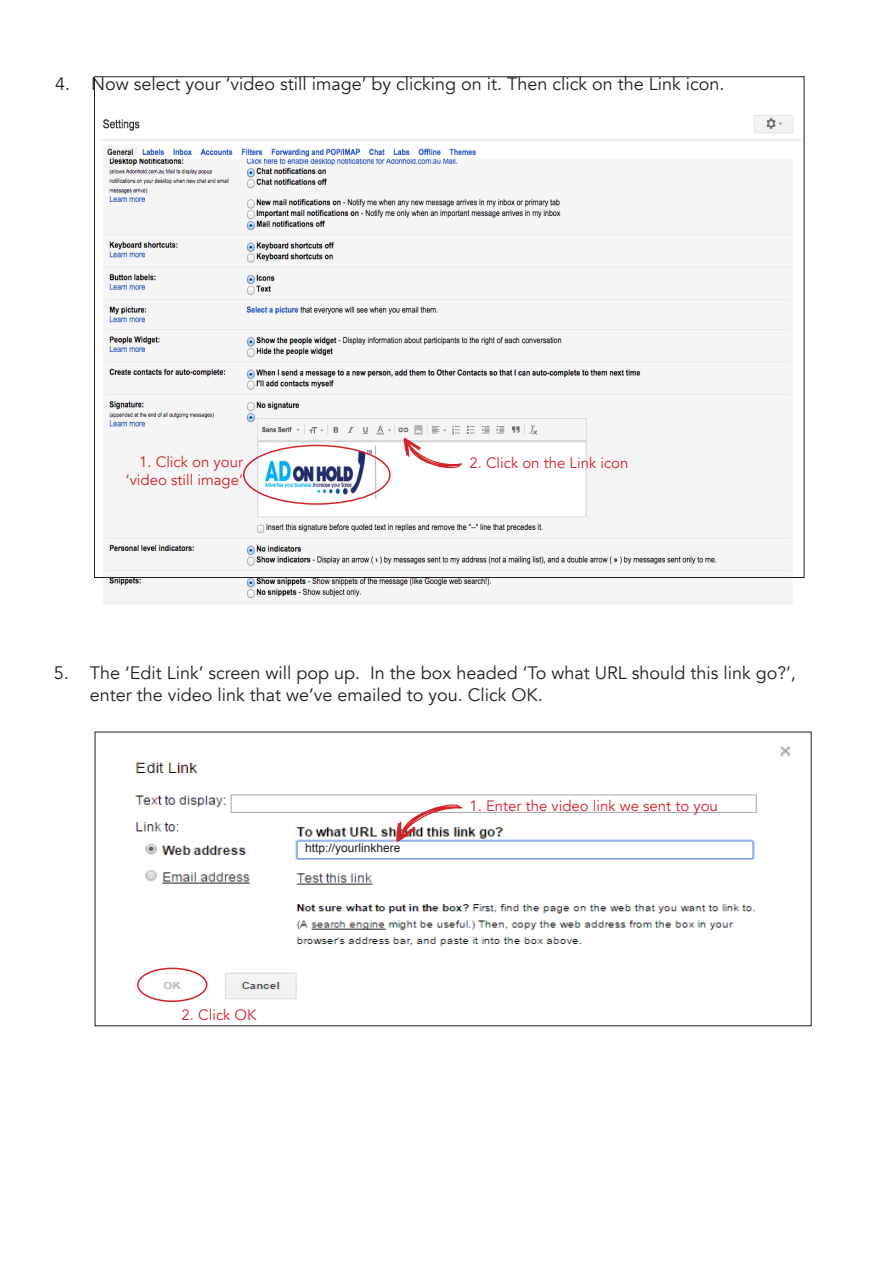
<style>
.page{position:relative;width:893px;height:1263px;background:#fff}
.page>*{position:absolute;margin:0;border:0;box-sizing:border-box;transform-origin:0 0}
.t1{font:18px/21.6px "Avenir";color:#231f20}
.t2{font:15px "Avenir";color:#d1232a}
.t3{font:12px "Arial";color:#231f20}
</style>
<div class="page">
<img style="left:101px;top:115px;width:699px;height:489px">
<div style="left:243px;top:445px;width:148px;height:60px;border:2px solid #d1232a;border-radius:50%"></div>
<svg style="left:404px;top:438px;width:59px;height:30px"></svg>
<img style="left:94px;top:731px;width:711px;height:295px">
<svg style="left:396px;top:804px;width:67px;height:38px"></svg>
<div style="left:302px;top:842px;width:147px;height:15px;background:#fff"></div>
<div style="left:137px;top:968px;width:70px;height:34px;border:2px solid #d1232a;border-radius:50%"></div>
<p class="t1" style="left:55px;top:73px;width:671px">4. Now select your ‘video still image’ by clicking on it. Then click on the Link icon.</p>
<p class="t2" style="left:139px;top:453px;width:105px">1. Click on your</p>
<p class="t2" style="left:126px;top:471px;width:119px">‘video still image’</p>
<p class="t2" style="left:469px;top:454px;width:161px">2. Click on the Link icon</p>
<p class="t1" style="left:90px;top:663px;width:707px;text-indent:-36px">5. The ‘Edit Link’ screen will pop up. In the box headed ‘To what URL should this link go?’, enter the video link that we’ve emailed to you. Click OK.</p>
<p class="t3" style="left:305px;top:840px;width:97px">http://yourlinkhere</p>
<p class="t2" style="left:182px;top:1006px;width:77px">2. Click OK</p>
<p class="t2" style="left:469px;top:797px;width:250px">1. Enter the video link we sent to you</p>
</div>
